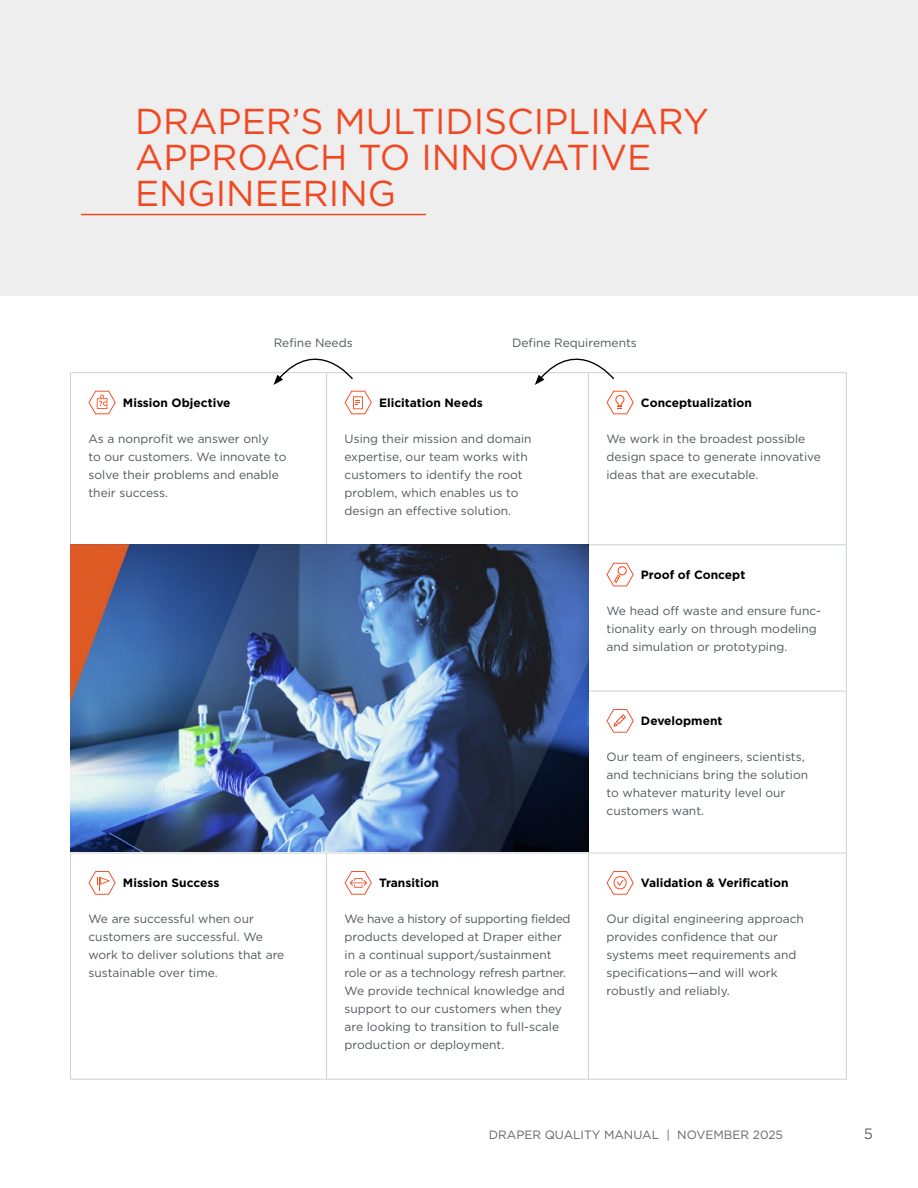
<style>
.page{position:relative;width:918px;height:1188px;background:#fff}
.page>*{position:absolute;margin:0;border:0;box-sizing:border-box;transform-origin:0 0}
.t1{font:36px/36px "Gotham";color:#ef4923}
.t2{font:15px "Gotham";color:#636466}
.t3{font:12px/18px "Gotham";color:#52575a}
.t4{font:700 12px "Gotham";color:#000}
.t5{font:12px "Gotham";color:#636466}
</style>
<div class="page">
<div style="left:0;top:0;width:918px;height:295px;background:#efeeee"></div>
<hr style="left:81px;top:214px;width:345px;height:1px;background:#ef4923">
<hr style="left:70px;top:372px;width:257px;height:1px;background:#cdd1d3">
<hr style="left:70px;top:373px;width:1px;height:172px;background:#cdd1d3">
<hr style="left:327px;top:372px;width:261px;height:1px;background:#cdd1d3">
<hr style="left:326px;top:373px;width:1px;height:172px;background:#cdd1d3">
<hr style="left:588px;top:372px;width:259px;height:1px;background:#cdd1d3">
<hr style="left:588px;top:373px;width:1px;height:172px;background:#cdd1d3">
<hr style="left:846px;top:373px;width:1px;height:172px;background:#cdd1d3">
<hr style="left:70px;top:545px;width:1px;height:146px;background:#cdd1d3">
<hr style="left:70px;top:691px;width:1px;height:162px;background:#cdd1d3">
<hr style="left:588px;top:545px;width:259px;height:1px;background:#cdd1d3">
<hr style="left:588px;top:545px;width:1px;height:146px;background:#cdd1d3">
<hr style="left:846px;top:545px;width:1px;height:146px;background:#cdd1d3">
<hr style="left:588px;top:691px;width:259px;height:1px;background:#cdd1d3">
<hr style="left:588px;top:691px;width:1px;height:162px;background:#cdd1d3">
<hr style="left:846px;top:691px;width:1px;height:162px;background:#cdd1d3">
<hr style="left:70px;top:853px;width:257px;height:1px;background:#cdd1d3">
<hr style="left:70px;top:853px;width:1px;height:226px;background:#cdd1d3">
<hr style="left:327px;top:853px;width:261px;height:1px;background:#cdd1d3">
<hr style="left:326px;top:853px;width:1px;height:226px;background:#cdd1d3">
<hr style="left:588px;top:853px;width:259px;height:1px;background:#cdd1d3">
<hr style="left:588px;top:853px;width:1px;height:226px;background:#cdd1d3">
<hr style="left:846px;top:853px;width:1px;height:226px;background:#cdd1d3">
<hr style="left:70px;top:1079px;width:257px;height:1px;background:#cdd1d3">
<hr style="left:327px;top:1079px;width:261px;height:1px;background:#cdd1d3">
<hr style="left:588px;top:1079px;width:259px;height:1px;background:#cdd1d3">
<svg style="left:88px;top:391px;width:28px;height:23px"></svg>
<svg style="left:345px;top:391px;width:27px;height:23px"></svg>
<svg style="left:606px;top:391px;width:28px;height:23px"></svg>
<img style="left:71px;top:545px;width:517px;height:307px">
<svg style="left:606px;top:563px;width:28px;height:23px"></svg>
<svg style="left:606px;top:709px;width:28px;height:24px"></svg>
<svg style="left:88px;top:871px;width:28px;height:24px"></svg>
<svg style="left:345px;top:871px;width:27px;height:24px"></svg>
<svg style="left:606px;top:871px;width:28px;height:24px"></svg>
<svg style="left:273px;top:358px;width:80px;height:27px"></svg>
<svg style="left:535px;top:358px;width:80px;height:27px"></svg>
<h1 class="t1" style="left:135px;top:103px;width:575px">DRAPER’S MULTIDISCIPLINARY<br>APPROACH TO INNOVATIVE<br>ENGINEERING</h1>
<p class="t3" style="left:274px;top:334px;width:80px">Refine Needs</p>
<p class="t3" style="left:512px;top:334px;width:126px">Define Requirements</p>
<p class="t4" style="left:123px;top:396px;width:109px">Mission Objective</p>
<p class="t3" style="left:88px;top:429px;width:199px">As a nonprofit we answer only<br>to our customers. We innovate to solve their problems and enable their success.</p>
<p class="t4" style="left:123px;top:876px;width:98px">Mission Success</p>
<p class="t3" style="left:88px;top:910px;width:197px">We are successful when our customers are successful. We work to deliver solutions that are sustainable over time.</p>
<p class="t4" style="left:379px;top:396px;width:105px">Elicitation Needs</p>
<p class="t3" style="left:345px;top:429px;width:188px">Using their mission and domain expertise, our team works with customers to identify the root problem, which enables us to design an effective solution.</p>
<p class="t4" style="left:379px;top:876px;width:62px">Transition</p>
<p class="t3" style="left:345px;top:910px;width:227px">We have a history of supporting fielded products developed at Draper either in a continual support/sustainment role or as a technology refresh partner.<br>We provide technical knowledge and support to our customers when they are looking to transition to full-scale production or deployment.</p>
<p class="t4" style="left:641px;top:396px;width:112px">Conceptualization</p>
<p class="t3" style="left:606px;top:429px;width:216px">We work in the broadest possible design space to generate innovative ideas that are executable.</p>
<p class="t4" style="left:641px;top:568px;width:106px">Proof of Concept</p>
<p class="t3" style="left:606px;top:601px;width:216px">We head off waste and ensure func&shy;tionality early on through modeling and simulation or prototyping.</p>
<p class="t4" style="left:641px;top:714px;width:83px">Development</p>
<p class="t3" style="left:606px;top:748px;width:203px">Our team of engineers, scientists, and technicians bring the solution to whatever maturity level our customers want.</p>
<p class="t4" style="left:641px;top:876px;width:149px">Validation &amp; Verification</p>
<p class="t3" style="left:606px;top:910px;width:199px">Our digital engineering approach provides confidence that our systems meet requirements and specifications—and will work robustly and reliably.</p>
<p class="t5" style="left:489px;top:1129px;width:296px">DRAPER QUALITY MANUAL | NOVEMBER 2025</p>
<p class="t2" style="left:864px;top:1126px;width:11px">5</p>
</div>
